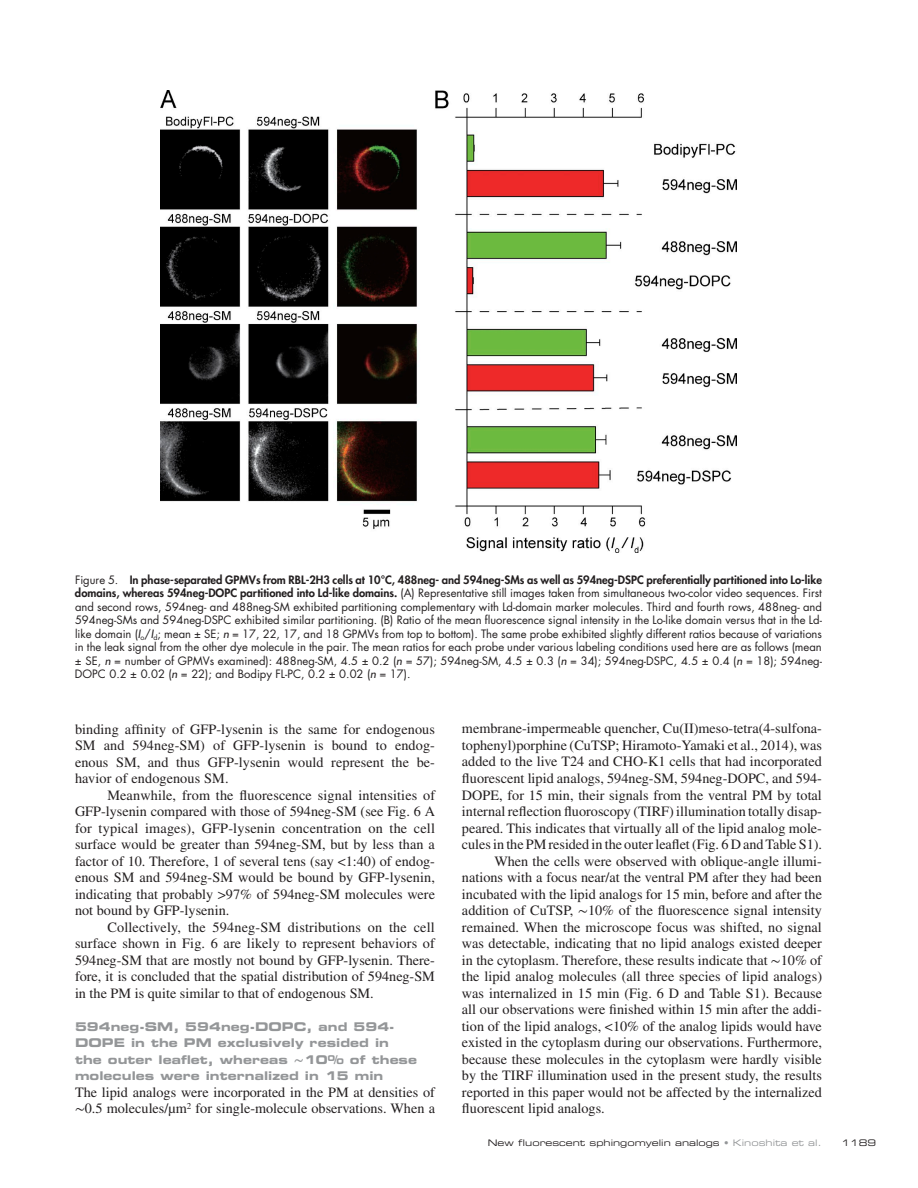
<style>
.page{position:relative;width:918px;height:1188px;background:#fff}
.page>*{position:absolute;margin:0;border:0;box-sizing:border-box;transform-origin:0 0}
.t1{font:14.25px/16.5px "Times LT Std";color:#231f20;text-align:justify}
.t2{font:12px/16.5px "Eurostile LT Std Bold Ex 2";letter-spacing:.005em;color:#949698}
.t3{font:11.25px/13.5px "Futura Std";color:#231f20;text-align:justify}
.t4{font:9px "Eurostile LT Std Ex 2";color:#231f20}
.s1{font-weight:800}
.s2{font-weight:500;font-style:italic}
.s3{font-family:"STIX General";font-weight:700;font-size:13.5px}
.s4{font-family:"STIX General"}
.s5{color:#949698}
</style>
<div class="page">
<img style="left:161px;top:90px;width:575px;height:462px">
<p class="t3" style="left:75px;top:573px;width:749px">Figure 5. <span class="s1">In phase-separated GPMVs from RBL-2H3 cells at 10°C, 488neg- and 594neg-SMs as well as 594neg-DSPC preferentially partitioned into Lo-like domains, whereas 594neg-DOPC partitioned into Ld-like domains.</span> (A) Representative still images taken from simultaneous two-color video sequences. First and second rows, 594neg- and 488neg-SM exhibited partitioning complementary with Ld-domain marker molecules. Third and fourth rows, 488neg- and 594neg-SMs and 594neg-DSPC exhibited similar partitioning. (B) Ratio of the mean fluorescence signal intensity in the Lo-like domain versus that in the Ld&shy;like domain (<span class="s2">I</span><sub>o</sub>/<span class="s2">I</span><sub>d</sub>; mean ± SE; <span class="s2">n</span> = 17, 22, 17, and 18 GPMVs from top to bottom). The same probe exhibited slightly different ratios because of variations in the leak signal from the other dye molecule in the pair. The mean ratios for each probe under various labeling conditions used here are as follows (mean ± SE, <span class="s2">n</span> = number of GPMVs examined): 488neg-SM, 4.5 ± 0.2 (<span class="s2">n</span> = 57); 594neg-SM, 4.5 ± 0.3 (<span class="s2">n</span> = 34); 594neg-DSPC, 4.5 ± 0.4 (<span class="s2">n</span> = 18); 594neg-DOPC 0.2 ± 0.02 (<span class="s2">n</span> = 22); and Bodipy FL-PC, 0.2 ± 0.02 (<span class="s2">n</span> = 17).</p>
<p class="t1" style="left:75px;top:720px;width:362px">binding affinity of GFP-lysenin is the same for endogenous SM and 594neg-SM) of GFP-lysenin is bound to endog&shy;enous SM, and thus GFP-lysenin would represent the be&shy;havior of endogenous SM.</p>
<p class="t1" style="left:75px;top:786px;width:362px;text-indent:32px">Meanwhile, from the fluorescence signal intensities of GFP-lysenin compared with those of 594neg-SM (see Fig. 6 A for typical images), GFP-lysenin concentration on the cell surface would be greater than 594neg-SM, but by less than a factor of 10. Therefore, 1 of several tens (say &lt;1:40) of endog&shy;enous SM and 594neg-SM would be bound by GFP-lysenin, indicating that probably &gt;97% of 594neg-SM molecules were not bound by GFP-lysenin.</p>
<p class="t1" style="left:75px;top:918px;width:362px;text-indent:32px">Collectively, the 594neg-SM distributions on the cell surface shown in Fig. 6 are likely to represent behaviors of 594neg-SM that are mostly not bound by GFP-lysenin. There&shy;fore, it is concluded that the spatial distribution of 594neg-SM in the PM is quite similar to that of endogenous SM.</p>
<p class="t2" style="left:75px;top:1018px;width:344px">594neg-SM, 594neg-DOPC, and 594- DOPE in the PM exclusively resided in the outer leaflet, whereas <span class="s3">∼</span>10% of these molecules were internalized in 15 min</p>
<p class="t1" style="left:75px;top:1083px;width:362px">The lipid analogs were incorporated in the PM at densities of <span class="s4">∼</span>0.5 molecules/µm<sup>2</sup> for single-molecule observations. When a</p>
<p class="t1" style="left:462px;top:720px;width:361px">membrane-impermeable quencher, Cu(II)meso-tetra(4-sulfona-</p>
<p class="t1" style="left:462px;top:737px;width:362px">tophenyl)porphine (CuTSP; Hiramoto-Yamaki et al., 2014), was</p>
<p class="t1" style="left:462px;top:753px;width:361px">added to the live T24 and CHO-K1 cells that had incorporated</p>
<p class="t1" style="left:462px;top:770px;width:362px">fluorescent lipid analogs, 594neg-SM, 594neg-DOPC, and 594-</p>
<p class="t1" style="left:462px;top:786px;width:361px">DOPE, for 15 min, their signals from the ventral PM by total</p>
<p class="t1" style="left:462px;top:803px;width:361px">internal reflection fluoroscopy (TIRF) illumination totally disap-</p>
<p class="t1" style="left:462px;top:819px;width:362px">peared. This indicates that virtually all of the lipid analog mole-</p>
<p class="t1" style="left:462px;top:836px;width:362px">cules in the PM resided in the outer leaflet (Fig. 6 D and Table S1).</p>
<p class="t1" style="left:494px;top:852px;width:329px">When the cells were observed with oblique-angle illumi-</p>
<p class="t1" style="left:462px;top:869px;width:362px">nations with a focus near/at the ventral PM after they had been</p>
<p class="t1" style="left:462px;top:885px;width:362px">incubated with the lipid analogs for 15 min, before and after the</p>
<p class="t1" style="left:462px;top:902px;width:362px">addition of CuTSP, <span class="s4">∼</span>10% of the fluorescence signal intensity</p>
<p class="t1" style="left:462px;top:918px;width:361px">remained. When the microscope focus was shifted, no signal</p>
<p class="t1" style="left:462px;top:935px;width:362px">was detectable, indicating that no lipid analogs existed deeper</p>
<p class="t1" style="left:462px;top:951px;width:362px">in the cytoplasm. Therefore, these results indicate that <span class="s4">∼</span>10% of</p>
<p class="t1" style="left:462px;top:968px;width:362px">the lipid analog molecules (all three species of lipid analogs)</p>
<p class="t1" style="left:462px;top:984px;width:362px">was internalized in 15 min (Fig. 6 D and Table S1). Because</p>
<p class="t1" style="left:462px;top:1001px;width:362px">all our observations were finished within 15 min after the addi-</p>
<p class="t1" style="left:462px;top:1017px;width:361px">tion of the lipid analogs, &lt;10% of the analog lipids would have</p>
<p class="t1" style="left:462px;top:1034px;width:361px">existed in the cytoplasm during our observations. Furthermore,</p>
<p class="t1" style="left:462px;top:1050px;width:361px">because these molecules in the cytoplasm were hardly visible</p>
<p class="t1" style="left:462px;top:1067px;width:362px">by the TIRF illumination used in the present study, the results</p>
<p class="t1" style="left:462px;top:1083px;width:362px">reported in this paper would not be affected by the internalized</p>
<p class="t1" style="left:462px;top:1100px;width:144px">fluorescent lipid analogs.</p>
<p class="t4" style="left:488px;top:1136px;width:336px">New fluorescent sphingomyelin analogs <span class="s5">• Kinoshita et al.</span></p>
<p class="t4" style="left:841px;top:1136px;width:36px">1189</p>
</div>
